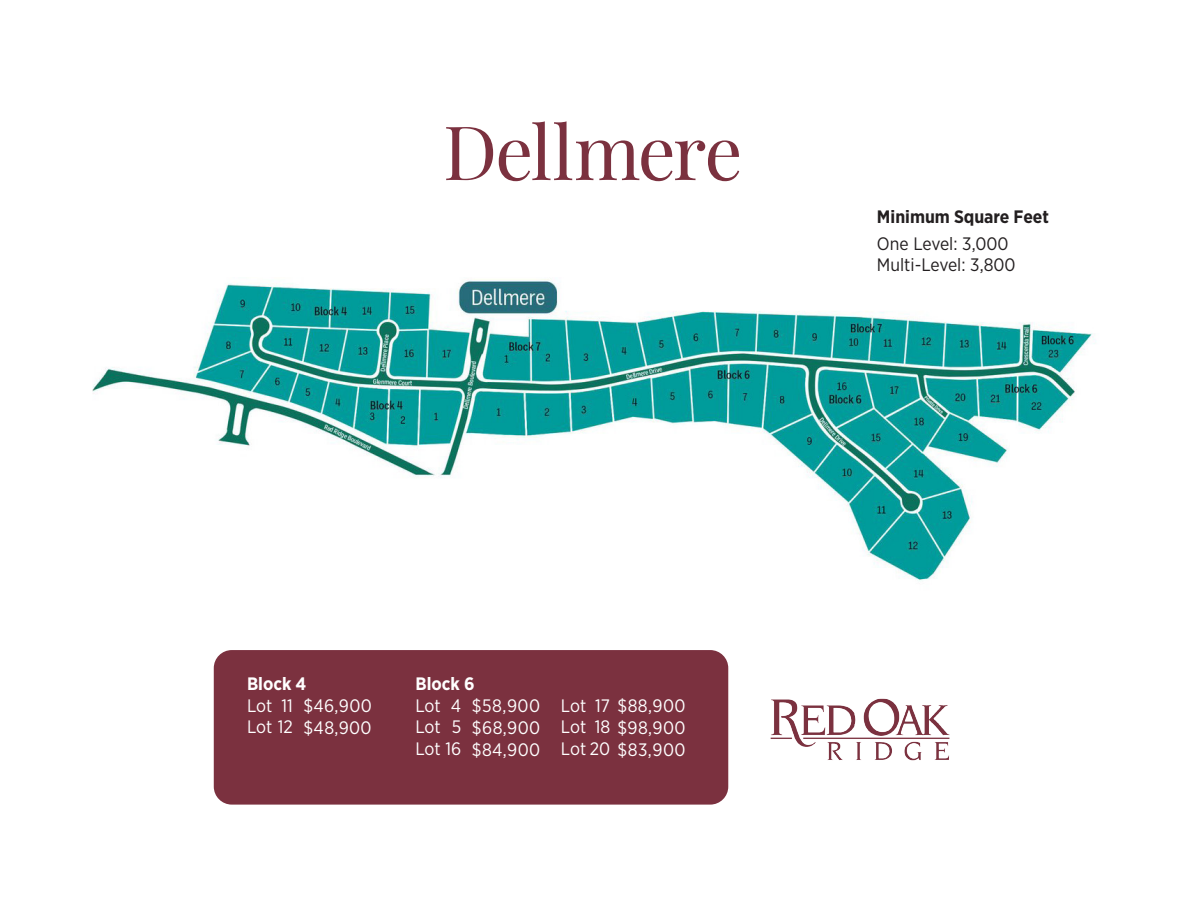
<style>
.page{position:relative;width:1188px;height:918px;background:#fff}
.page>*{position:absolute;margin:0;border:0;box-sizing:border-box;transform-origin:0 0}
.t1{font:75px "Playfair Display";letter-spacing:-.025em;color:#7b313f}
.t2{font:18px/21.6px "Gotham Narrow";letter-spacing:.015em;color:#fff}
.t3{font:18px "Gotham Narrow";color:#231f20}
.t4{font:700 18px "Gotham Narrow";color:#231f20}
.t5{font:700 18px "Gotham Narrow";color:#fff}
</style>
<div class="page">
<img style="left:93px;top:279px;width:1002px;height:302px">
<div style="left:214px;top:650px;width:514px;height:155px;background:#7b313f;border-radius:18px"></div>
<img style="left:770px;top:698px;width:180px;height:63px">
<p class="t1" style="left:443px;top:93px;width:301px">Dellmere</p>
<p class="t4" style="left:877px;top:205px;width:174px">Minimum Square Feet</p>
<p class="t3" style="left:877px;top:232px;width:133px">One Level: 3,000</p>
<p class="t3" style="left:877px;top:254px;width:140px">Multi-Level: 3,800</p>
<p class="t5" style="left:247px;top:672px;width:61px">Block 4</p>
<p class="t5" style="left:416px;top:672px;width:61px">Block 6</p>
<p class="t2" style="left:247px;top:694px;width:47px">Lot 11</p>
<p class="t2" style="left:247px;top:716px;width:47px">Lot 12</p>
<p class="t2" style="left:303px;top:695px;width:70px">$46,900</p>
<p class="t2" style="left:303px;top:717px;width:70px">$48,900</p>
<p class="t2" style="left:416px;top:694px;width:47px">Lot 4</p>
<p class="t2" style="left:416px;top:716px;width:47px">Lot 5</p>
<p class="t2" style="left:416px;top:737px;width:47px">Lot 16</p>
<p class="t2" style="left:472px;top:695px;width:70px">$58,900</p>
<p class="t2" style="left:472px;top:717px;width:70px">$68,900</p>
<p class="t2" style="left:472px;top:738px;width:70px">$84,900</p>
<p class="t2" style="left:561px;top:695px;width:126px">Lot 17 $88,900</p>
<p class="t2" style="left:561px;top:717px;width:126px">Lot 18 $98,900<br>Lot 20 $83,900</p>
</div>
